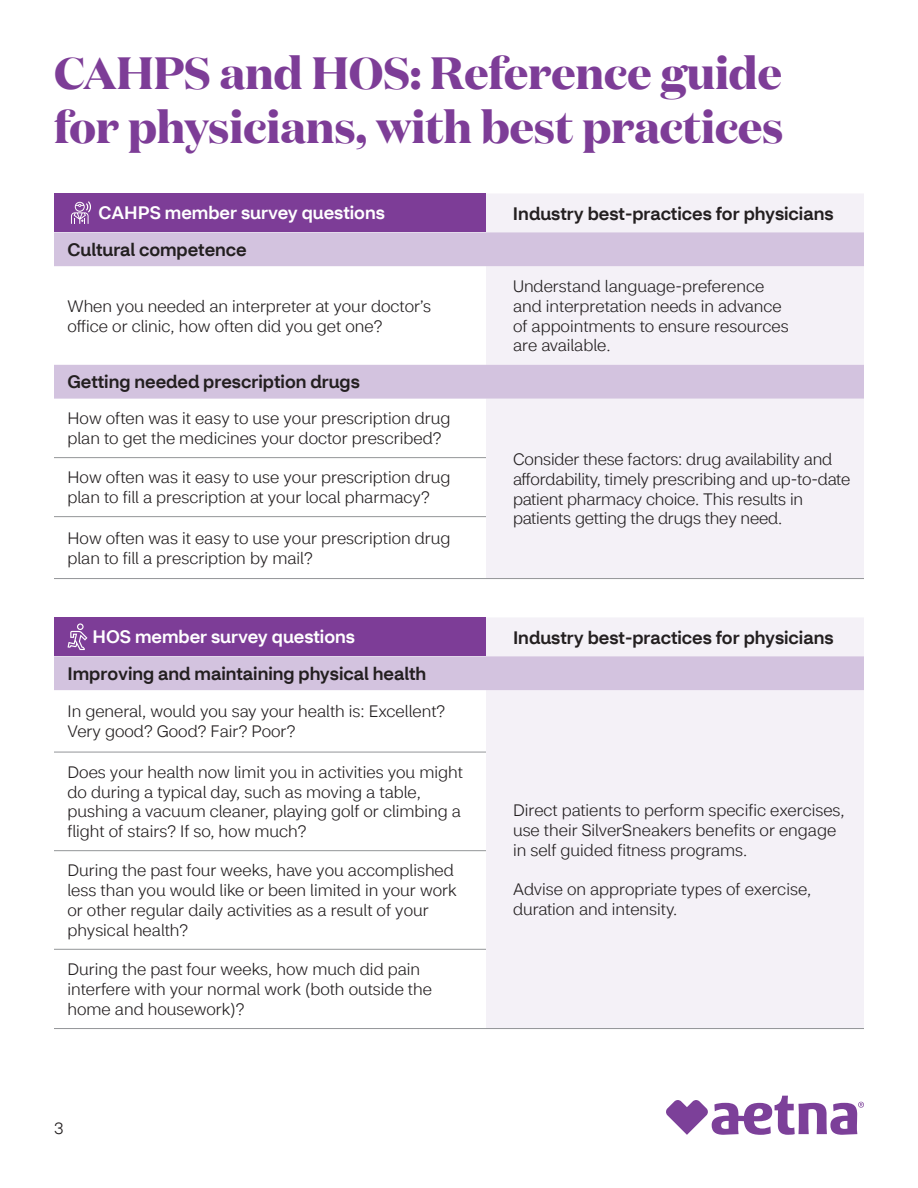
<style>
.page{position:relative;width:918px;height:1188px;background:#fff}
.page>*{position:absolute;margin:0;border:0;box-sizing:border-box;transform-origin:0 0}
.t1{font:700 45px/54px "Domaine Display";color:#7d3d97}
.t2{font:500 18px "CVS Health Sans";color:#231f20}
.t3{font:500 18px "CVS Health Sans";color:#fff}
.t4{font:300 16.5px/19.8px "CVS Health Sans";color:#231f20}
</style>
<div class="page">
<svg style="left:666px;top:1096px;width:198px;height:39px"></svg>
<div style="left:54px;top:194px;width:432px;height:38px;background:#7d3d97"></div>
<div style="left:486px;top:194px;width:378px;height:834px;background:#f4f1f7"></div>
<svg style="left:54px;top:232px;width:810px;height:458px"></svg>
<div style="left:54px;top:617px;width:432px;height:39px;background:#7d3d97"></div>
<hr style="left:54px;top:457px;width:432px;height:1px;background:#939598">
<hr style="left:54px;top:752px;width:432px;height:1px;background:#939598">
<hr style="left:54px;top:850px;width:432px;height:1px;background:#939598">
<hr style="left:54px;top:949px;width:432px;height:1px;background:#939598">
<hr style="left:486px;top:1028px;width:378px;height:1px;background:#939598">
<hr style="left:54px;top:1028px;width:432px;height:1px;background:#939598">
<hr style="left:54px;top:516px;width:432px;height:1px;background:#939598">
<hr style="left:54px;top:578px;width:432px;height:1px;background:#939598">
<hr style="left:486px;top:578px;width:378px;height:1px;background:#939598">
<svg style="left:71px;top:201px;width:20px;height:23px"></svg>
<svg style="left:68px;top:623px;width:19px;height:27px"></svg>
<h1 class="t1" style="left:54px;top:44px;width:731px">CAHPS and HOS: Reference guide for physicians, with best practices</h1>
<p class="t3" style="left:98px;top:201px;width:288px">CAHPS member survey questions</p>
<p class="t2" style="left:513px;top:202px;width:322px">Industry best-practices for physicians</p>
<p class="t2" style="left:67px;top:238px;width:181px">Cultural competence</p>
<p class="t4" style="left:68px;top:296px;width:365px">When you needed an interpreter at your doctor’s office or clinic, how often did you get one?</p>
<p class="t4" style="left:513px;top:276px;width:277px">Understand language-preference and interpretation needs in advance of appointments to ensure resources are available.</p>
<p class="t2" style="left:68px;top:371px;width:294px">Getting needed prescription drugs</p>
<p class="t4" style="left:68px;top:409px;width:385px">How often was it easy to use your prescription drug plan to get the medicines your doctor prescribed?</p>
<p class="t4" style="left:68px;top:468px;width:385px">How often was it easy to use your prescription drug plan to fill a prescription at your local pharmacy?</p>
<p class="t4" style="left:68px;top:528px;width:385px">How often was it easy to use your prescription drug plan to fill a prescription by mail?</p>
<p class="t4" style="left:513px;top:449px;width:339px">Consider these factors: drug availability and affordability, timely prescribing and up-to-date patient pharmacy choice. This results in patients getting the drugs they need.</p>
<p class="t3" style="left:92px;top:625px;width:264px">HOS member survey questions</p>
<p class="t2" style="left:513px;top:626px;width:322px">Industry best-practices for physicians</p>
<p class="t2" style="left:68px;top:662px;width:360px">Improving and maintaining physical health</p>
<p class="t4" style="left:68px;top:702px;width:379px">In general, would you say your health is: Excellent?<br>Very good? Good? Fair? Poor?</p>
<p class="t4" style="left:68px;top:762px;width:397px">Does your health now limit you in activities you might do during a typical day, such as moving a table, pushing a vacuum cleaner, playing golf or climbing a flight of stairs? If so, how much?</p>
<p class="t4" style="left:68px;top:861px;width:391px">During the past four weeks, have you accomplished less than you would like or been limited in your work or other regular daily activities as a result of your physical health?</p>
<p class="t4" style="left:68px;top:960px;width:366px">During the past four weeks, how much did pain interfere with your normal work (both outside the home and housework)?</p>
<p class="t4" style="left:54px;top:1118px;width:11px">3</p>
<p class="t4" style="left:513px;top:800px;width:333px">Direct patients to perform specific exercises, use their SilverSneakers benefits or engage in self guided fitness programs.</p>
<p class="t4" style="left:513px;top:880px;width:300px">Advise on appropriate types of exercise, duration and intensity.</p>
</div>
